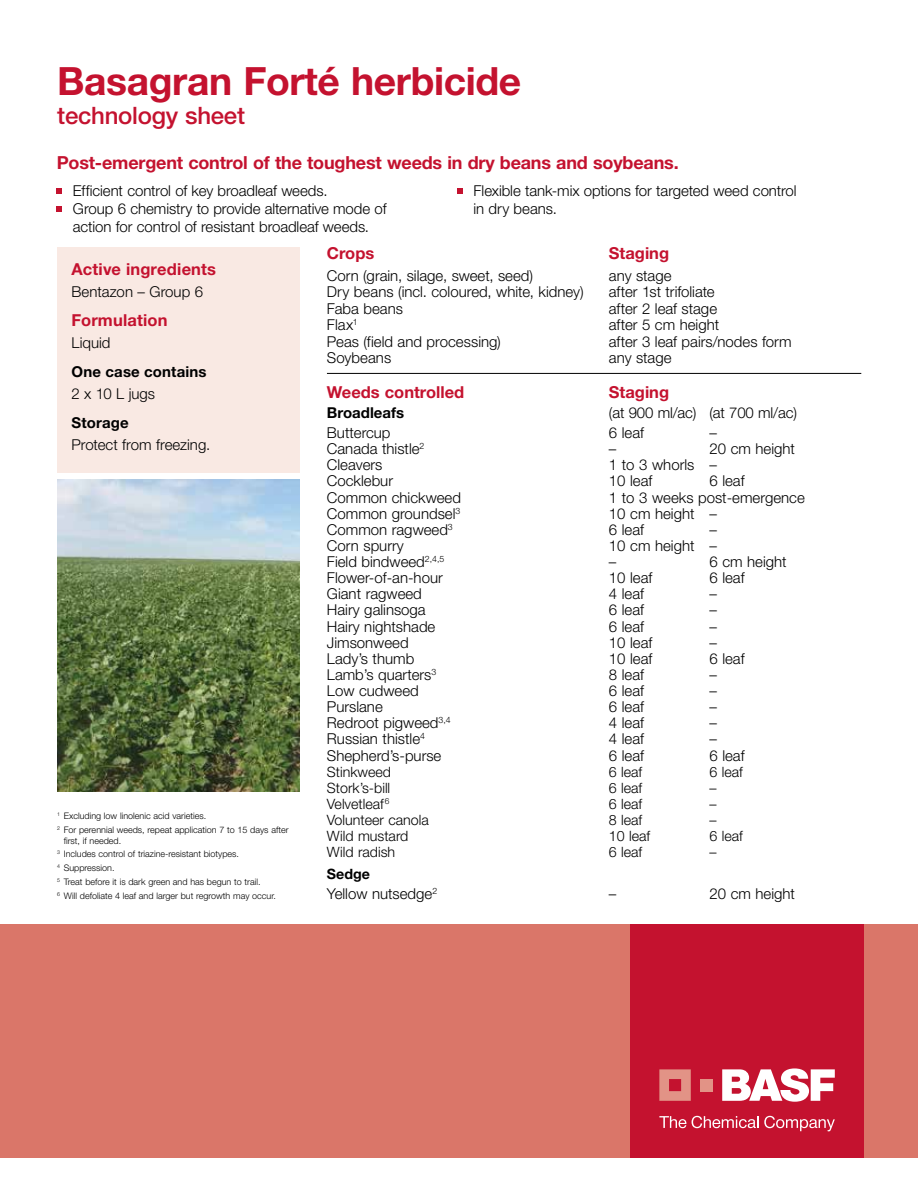
<style>
.page{position:relative;width:918px;height:1188px;background:#fff}
.page>*{position:absolute;margin:0;border:0;box-sizing:border-box;transform-origin:0 0}
.t1{font:700 39px "Helvetica Neue LT Std";letter-spacing:-.01em;color:#c4122f}
.t2{font:500 24px "Helvetica Neue LT Std";letter-spacing:-.01em;color:#c4122f}
.t3{font:700 18px "Helvetica Neue LT Std";letter-spacing:-.01em;color:#c4122f}
.t4{font:700 16.5px "Helvetica Neue LT Std";color:#c4122f}
.t5{font:300 15px/18px "Helvetica Neue LT Std";color:#000}
.t6{font:700 15px "Helvetica Neue LT Std";letter-spacing:.01em;color:#000}
.t7{font:300 14.25px "Helvetica Neue LT Std";color:#000}
.t8{font:700 14.25px "Helvetica Neue LT Std";color:#000}
.t9{font:300 9px/13.8px "Helvetica Neue LT Std";color:#000}
</style>
<div class="page">
<div style="left:0;top:924px;width:918px;height:234px;background:#da7669"></div>
<div style="left:630px;top:924px;width:234px;height:234px;background:#c4122f"></div>
<svg style="left:722px;top:1068px;width:113px;height:34px"></svg>
<svg style="left:659px;top:1069px;width:32px;height:32px"></svg>
<div style="left:700px;top:1079px;width:13px;height:12px;background:#e29386"></div>
<svg style="left:659px;top:1116px;width:27px;height:12px"></svg>
<svg style="left:692px;top:1116px;width:66px;height:12px"></svg>
<svg style="left:764px;top:1116px;width:71px;height:15px"></svg>
<div style="left:57px;top:247px;width:243px;height:226px;background:#f9e9e3"></div>
<hr style="left:327px;top:373px;width:534px;height:1px;background:#000">
<svg style="left:57px;top:188px;width:5px;height:6px"></svg>
<svg style="left:57px;top:206px;width:5px;height:6px"></svg>
<svg style="left:457px;top:188px;width:6px;height:6px"></svg>
<img style="left:57px;top:480px;width:243px;height:311px">
<h1 class="t1" style="left:57px;top:57px;width:466px">Basagran Forté herbicide</h1>
<h2 class="t2" style="left:57px;top:101px;width:189px">technology sheet</h2>
<p class="t3" style="left:57px;top:151px;width:623px">Post-emergent control of the toughest weeds in dry beans and soybeans.</p>
<p class="t5" style="left:73px;top:181px;width:315px">Efficient control of key broadleaf weeds.<br>Group 6 chemistry to provide alternative mode of action for control of resistant broadleaf weeds.</p>
<p class="t5" style="left:474px;top:181px;width:325px">Flexible tank-mix options for targeted weed control in dry beans.</p>
<p class="t4" style="left:72px;top:259px;width:146px">Active ingredients</p>
<p class="t5" style="left:72px;top:282px;width:133px">Bentazon – Group 6</p>
<p class="t4" style="left:72px;top:310px;width:98px">Formulation</p>
<p class="t5" style="left:72px;top:333px;width:41px">Liquid</p>
<p class="t6" style="left:72px;top:362px;width:137px">One case contains</p>
<p class="t5" style="left:72px;top:385px;width:85px">2 x 10 L jugs</p>
<p class="t6" style="left:72px;top:413px;width:59px">Storage</p>
<p class="t5" style="left:72px;top:436px;width:140px">Protect from freezing.</p>
<p class="t9" style="left:57px;top:809px;width:233px"><sup>1</sup> Excluding low linolenic acid varieties.<br><sup>2</sup> For perennial weeds, repeat application 7 to 15 days after</p>
<p class="t9" style="left:57px;top:833px;width:220px;text-indent:6px">first, if needed.<br><sup>3</sup> Includes control of triazine-resistant biotypes.<br><sup>4</sup> Suppression.<br><sup>5</sup> Treat before it is dark green and has begun to trail.<br><sup>6</sup> Will defoliate 4 leaf and larger but regrowth may occur.</p>
<p class="t4" style="left:327px;top:243px;width:49px">Crops</p>
<p class="t4" style="left:609px;top:243px;width:62px">Staging</p>
<p class="t5" style="left:327px;top:266px;width:208px">Corn (grain, silage, sweet, seed)</p>
<p class="t5" style="left:609px;top:266px;width:64px">any stage</p>
<p class="t5" style="left:327px;top:282px;width:258px">Dry beans (incl. coloured, white, kidney)</p>
<p class="t5" style="left:609px;top:282px;width:107px">after 1st trifoliate</p>
<p class="t5" style="left:327px;top:299px;width:78px">Faba beans</p>
<p class="t5" style="left:609px;top:299px;width:110px">after 2 leaf stage</p>
<p class="t5" style="left:327px;top:315px;width:32px">Flax<sup>1</sup></p>
<p class="t5" style="left:609px;top:315px;width:112px">after 5 cm height</p>
<p class="t5" style="left:327px;top:332px;width:175px">Peas (field and processing)</p>
<p class="t5" style="left:609px;top:332px;width:184px">after 3 leaf pairs/nodes form</p>
<p class="t5" style="left:327px;top:348px;width:66px">Soybeans</p>
<p class="t5" style="left:609px;top:348px;width:64px">any stage</p>
<p class="t4" style="left:327px;top:381px;width:139px">Weeds controlled</p>
<p class="t4" style="left:609px;top:381px;width:62px">Staging</p>
<p class="t6" style="left:327px;top:404px;width:79px">Broadleafs</p>
<p class="t5" style="left:609px;top:404px;width:190px">(at 900 ml/ac) (at 700 ml/ac)</p>
<p class="t5" style="left:327px;top:423px;width:65px">Buttercup</p>
<p class="t5" style="left:609px;top:423px;width:37px">6 leaf</p>
<p class="t5" style="left:709px;top:423px;width:9px">–</p>
<p class="t5" style="left:327px;top:440px;width:99px">Canada thistle<sup>2</sup></p>
<p class="t5" style="left:609px;top:440px;width:9px">–</p>
<p class="t5" style="left:709px;top:440px;width:87px">20 cm height</p>
<p class="t5" style="left:327px;top:456px;width:57px">Cleavers</p>
<p class="t5" style="left:609px;top:456px;width:110px">1 to 3 whorls –</p>
<p class="t5" style="left:327px;top:472px;width:68px">Cocklebur</p>
<p class="t5" style="left:609px;top:472px;width:45px">10 leaf</p>
<p class="t5" style="left:709px;top:472px;width:37px">6 leaf</p>
<p class="t5" style="left:327px;top:488px;width:136px">Common chickweed</p>
<p class="t5" style="left:609px;top:488px;width:197px">1 to 3 weeks post-emergence</p>
<p class="t5" style="left:327px;top:504px;width:135px">Common groundsel<sup>3</sup></p>
<p class="t5" style="left:609px;top:504px;width:110px">10 cm height –</p>
<p class="t5" style="left:327px;top:520px;width:127px">Common ragweed<sup>3</sup></p>
<p class="t5" style="left:609px;top:520px;width:37px">6 leaf</p>
<p class="t5" style="left:709px;top:520px;width:9px">–</p>
<p class="t5" style="left:327px;top:536px;width:78px">Corn spurry</p>
<p class="t5" style="left:609px;top:536px;width:109px">10 cm height –</p>
<p class="t5" style="left:327px;top:552px;width:119px">Field bindweed<sup>2,4,5</sup></p>
<p class="t5" style="left:609px;top:552px;width:9px">–</p>
<p class="t5" style="left:709px;top:552px;width:79px">6 cm height</p>
<p class="t5" style="left:327px;top:569px;width:117px">Flower-of-an-hour</p>
<p class="t5" style="left:609px;top:569px;width:45px">10 leaf</p>
<p class="t5" style="left:709px;top:569px;width:37px">6 leaf</p>
<p class="t5" style="left:327px;top:585px;width:96px">Giant ragweed</p>
<p class="t5" style="left:609px;top:585px;width:37px">4 leaf</p>
<p class="t5" style="left:709px;top:585px;width:9px">–</p>
<p class="t5" style="left:327px;top:601px;width:100px">Hairy galinsoga</p>
<p class="t5" style="left:609px;top:601px;width:37px">6 leaf</p>
<p class="t5" style="left:709px;top:601px;width:9px">–</p>
<p class="t5" style="left:327px;top:617px;width:110px">Hairy nightshade</p>
<p class="t5" style="left:609px;top:617px;width:37px">6 leaf</p>
<p class="t5" style="left:709px;top:617px;width:9px">–</p>
<p class="t5" style="left:327px;top:633px;width:83px">Jimsonweed</p>
<p class="t5" style="left:609px;top:633px;width:45px">10 leaf</p>
<p class="t5" style="left:709px;top:633px;width:9px">–</p>
<p class="t5" style="left:327px;top:649px;width:89px">Lady’s thumb</p>
<p class="t5" style="left:609px;top:649px;width:45px">10 leaf</p>
<p class="t5" style="left:709px;top:649px;width:37px">6 leaf</p>
<p class="t5" style="left:327px;top:665px;width:111px">Lamb’s quarters<sup>3</sup></p>
<p class="t5" style="left:609px;top:665px;width:37px">8 leaf</p>
<p class="t5" style="left:709px;top:665px;width:9px">–</p>
<p class="t5" style="left:327px;top:681px;width:93px">Low cudweed</p>
<p class="t5" style="left:609px;top:681px;width:37px">6 leaf</p>
<p class="t5" style="left:709px;top:681px;width:9px">–</p>
<p class="t5" style="left:327px;top:698px;width:57px">Purslane</p>
<p class="t5" style="left:609px;top:698px;width:37px">6 leaf</p>
<p class="t5" style="left:709px;top:698px;width:9px">–</p>
<p class="t5" style="left:327px;top:714px;width:125px">Redroot pigweed<sup>3,4</sup></p>
<p class="t5" style="left:609px;top:714px;width:37px">4 leaf</p>
<p class="t5" style="left:709px;top:714px;width:9px">–</p>
<p class="t5" style="left:327px;top:730px;width:100px">Russian thistle<sup>4</sup></p>
<p class="t5" style="left:609px;top:730px;width:37px">4 leaf</p>
<p class="t5" style="left:709px;top:730px;width:9px">–</p>
<p class="t5" style="left:327px;top:746px;width:116px">Shepherd’s-purse</p>
<p class="t5" style="left:609px;top:746px;width:37px">6 leaf</p>
<p class="t5" style="left:709px;top:746px;width:37px">6 leaf</p>
<p class="t7" style="left:327px;top:763px;width:66px">Stinkweed</p>
<p class="t7" style="left:609px;top:763px;width:35px">6 leaf</p>
<p class="t7" style="left:709px;top:763px;width:35px">6 leaf</p>
<p class="t7" style="left:327px;top:779px;width:65px">Stork’s-bill</p>
<p class="t7" style="left:609px;top:779px;width:35px">6 leaf</p>
<p class="t7" style="left:709px;top:779px;width:9px">–</p>
<p class="t7" style="left:327px;top:795px;width:64px">Velvetleaf<sup>6</sup></p>
<p class="t7" style="left:609px;top:795px;width:35px">6 leaf</p>
<p class="t7" style="left:709px;top:795px;width:9px">–</p>
<p class="t7" style="left:327px;top:811px;width:103px">Volunteer canola</p>
<p class="t7" style="left:609px;top:811px;width:35px">8 leaf</p>
<p class="t7" style="left:709px;top:811px;width:9px">–</p>
<p class="t7" style="left:327px;top:827px;width:83px">Wild mustard</p>
<p class="t7" style="left:609px;top:827px;width:43px">10 leaf</p>
<p class="t7" style="left:709px;top:827px;width:35px">6 leaf</p>
<p class="t7" style="left:327px;top:844px;width:70px">Wild radish</p>
<p class="t7" style="left:609px;top:844px;width:35px">6 leaf</p>
<p class="t7" style="left:709px;top:844px;width:9px">–</p>
<p class="t8" style="left:327px;top:865px;width:45px">Sedge</p>
<p class="t5" style="left:327px;top:885px;width:112px">Yellow nutsedge<sup>2</sup></p>
<p class="t5" style="left:609px;top:885px;width:9px">–</p>
<p class="t5" style="left:709px;top:885px;width:87px">20 cm height</p>
</div>
